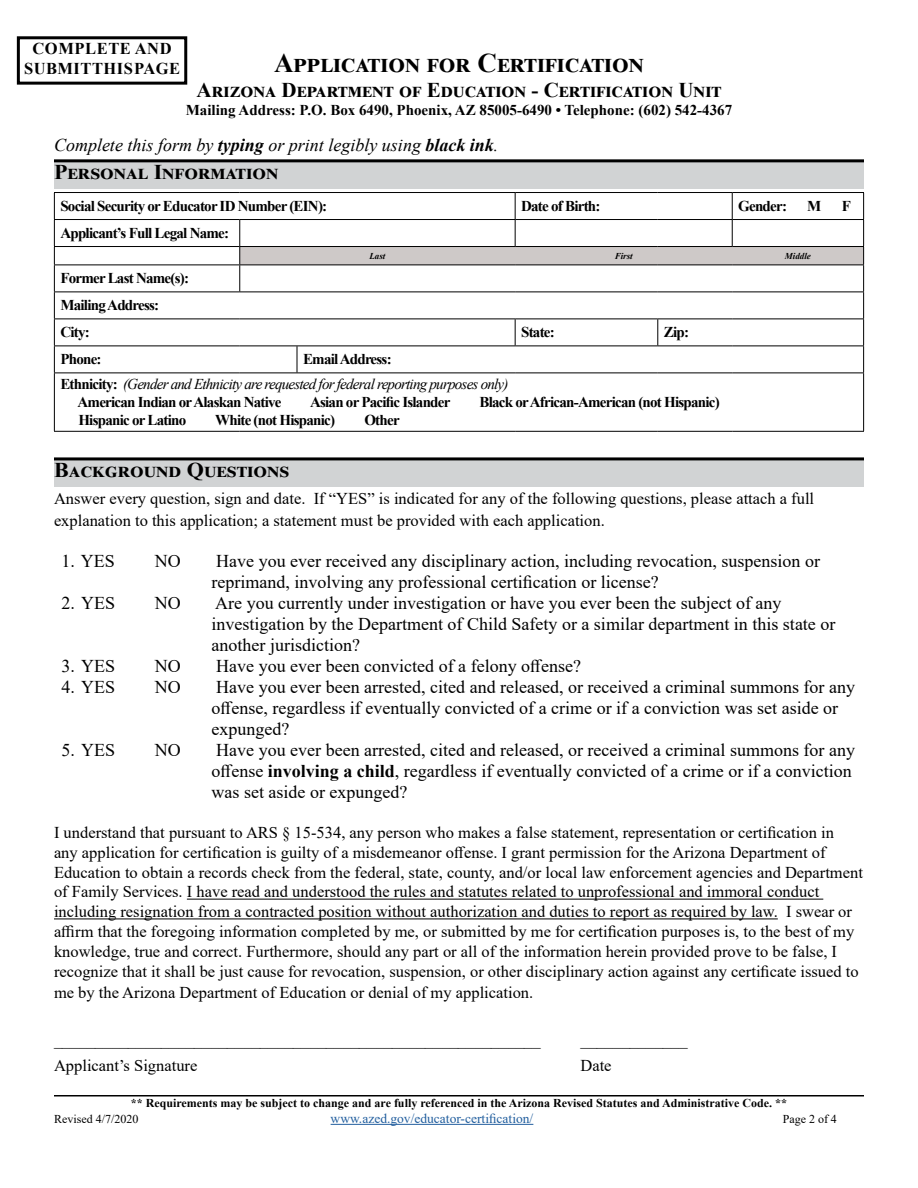
<style>
.page{position:relative;width:918px;height:1188px;background:#fff}
.page>*{position:absolute;margin:0;border:0;box-sizing:border-box;transform-origin:0 0}
.t1{font:700 27px "Times New Roman";letter-spacing:.025em;color:#000}
.t2{font:700 21px "Times New Roman";letter-spacing:.01em;color:#000}
.t3{font:700 21px "Times New Roman";letter-spacing:.01em;color:#000;scale:1.05 1}
.t4{font:18px/21px "Times New Roman";color:#000}
.t5{font:italic 18px "Times New Roman";color:#000}
.t6{font:16.5px/19.8px "Times New Roman";color:#000}
.t7{font:700 16.5px/19.8px "Times New Roman";letter-spacing:.03em;color:#000;text-align:center}
.t8{font:700 15px/27px "Times New Roman";letter-spacing:-.05em;color:#000}
.t9{font:italic 15px/24.9px "Times New Roman";letter-spacing:-.05em;color:#000}
.t10{font:700 15px "Times New Roman";color:#000}
.t11{font:13.5px "Times New Roman";color:#215e9e}
.t12{font:700 12px "Times New Roman";color:#000}
.t13{font:12px "Times New Roman";color:#000}
.t14{font:italic 700 9px "Times New Roman";color:#000}
.s1{font-weight:700}
.s2{font-weight:700;font-style:normal}
</style>
<div class="page">
<hr style="left:331px;top:1124px;width:202px;height:1px;background:#215e9e">
<hr style="left:54px;top:1095px;width:810px;height:1px;background:#000">
<div style="left:17px;top:36px;width:170px;height:49px;border:3px solid #000"></div>
<div style="left:54px;top:161px;width:810px;height:28px;background:#d1d3d4"></div>
<hr style="left:54px;top:159px;width:810px;height:3px;background:#000">
<hr style="left:54px;top:192px;width:186px;height:1px;background:#000">
<hr style="left:240px;top:192px;width:57px;height:1px;background:#000">
<hr style="left:297px;top:192px;width:218px;height:1px;background:#000">
<hr style="left:515px;top:192px;width:143px;height:1px;background:#000">
<hr style="left:658px;top:192px;width:74px;height:1px;background:#000">
<hr style="left:732px;top:192px;width:132px;height:1px;background:#000">
<hr style="left:54px;top:219px;width:186px;height:1px;background:#000">
<hr style="left:54px;top:265px;width:186px;height:1px;background:#000">
<hr style="left:54px;top:292px;width:186px;height:1px;background:#000">
<hr style="left:54px;top:319px;width:186px;height:1px;background:#000">
<hr style="left:54px;top:346px;width:186px;height:1px;background:#000">
<hr style="left:54px;top:373px;width:186px;height:1px;background:#000">
<hr style="left:54px;top:373px;width:1px;height:58px;background:#000">
<hr style="left:240px;top:373px;width:57px;height:1px;background:#000">
<hr style="left:297px;top:373px;width:218px;height:1px;background:#000">
<hr style="left:515px;top:373px;width:143px;height:1px;background:#000">
<hr style="left:658px;top:373px;width:74px;height:1px;background:#000">
<hr style="left:732px;top:373px;width:132px;height:1px;background:#000">
<hr style="left:863px;top:373px;width:1px;height:58px;background:#000">
<hr style="left:54px;top:431px;width:186px;height:1px;background:#000">
<hr style="left:240px;top:431px;width:57px;height:1px;background:#000">
<hr style="left:297px;top:431px;width:218px;height:1px;background:#000">
<hr style="left:515px;top:431px;width:143px;height:1px;background:#000">
<hr style="left:658px;top:431px;width:74px;height:1px;background:#000">
<hr style="left:732px;top:431px;width:132px;height:1px;background:#000">
<hr style="left:54px;top:246px;width:186px;height:1px;background:#000">
<svg style="left:54px;top:193px;width:1px;height:180px"></svg>
<svg style="left:239px;top:193px;width:625px;height:180px"></svg>
<div style="left:54px;top:459px;width:810px;height:27px;background:#d1d3d4"></div>
<hr style="left:54px;top:457px;width:810px;height:3px;background:#000">
<hr style="left:187px;top:899px;width:636px;height:1px;background:#000">
<hr style="left:54px;top:919px;width:724px;height:1px;background:#000">
<p class="t7" style="left:24px;top:38px;width:157px">COMPLETE AND<br>SUBMIT THIS PAGE</p>
<h1 class="t1" style="left:274px;top:44px;width:371px">Application for Certification</h1>
<p class="t2" style="left:197px;top:75px;width:526px">Arizona Department of Education - Certification Unit</p>
<p class="t10" style="left:186px;top:100px;width:548px">Mailing Address: P.O. Box 6490, Phoenix, AZ 85005-6490 • Telephone: (602) 542-4367</p>
<p class="t5" style="left:54px;top:132px;width:446px">Complete this form by <span class="s1">typing</span> or print legibly using <span class="s1">black ink</span>.</p>
<p class="t3" style="left:54px;top:157px;width:215px">Personal Information</p>
<p class="t8" style="left:60px;top:192px;width:268px">Social Security or Educator ID Number (EIN):</p>
<p class="t8" style="left:521px;top:192px;width:81px">Date of Birth:</p>
<p class="t8" style="left:738px;top:192px;width:50px">Gender:</p>
<p class="t8" style="left:807px;top:192px;width:16px">M</p>
<p class="t8" style="left:842px;top:192px;width:11px">F</p>
<p class="t8" style="left:60px;top:219px;width:170px">Applicant’s Full Legal Name:</p>
<p class="t14" style="left:369px;top:249px;width:18px">Last</p>
<p class="t14" style="left:615px;top:249px;width:20px">First</p>
<p class="t14" style="left:785px;top:249px;width:28px">Middle</p>
<p class="t8" style="left:60px;top:265px;width:130px">Former Last Name(s):<br>Mailing Address:<br>City:</p>
<p class="t8" style="left:521px;top:319px;width:35px">State:</p>
<p class="t8" style="left:664px;top:319px;width:27px">Zip:</p>
<p class="t9" style="left:60px;top:347px;width:450px;text-indent:243px"><span class="s2">Email Address:<br>Ethnicity:</span> (Gender and Ethnicity are requested for federal reporting purposes only)</p>
<p class="t8" style="left:78px;top:388px;width:206px">American Indian or Alaskan Native</p>
<p class="t8" style="left:310px;top:388px;width:142px">Asian or Pacific Islander</p>
<p class="t8" style="left:479px;top:388px;width:242px">Black or African-American (not Hispanic)</p>
<p class="t8" style="left:78px;top:406px;width:109px">Hispanic or Latino</p>
<p class="t8" style="left:215px;top:406px;width:121px">White (not Hispanic)</p>
<p class="t8" style="left:364px;top:406px;width:37px">Other</p>
<p class="t8" style="left:60px;top:346px;width:43px">Phone:</p>
<p class="t3" style="left:54px;top:455px;width:226px">Background Questions</p>
<p class="t6" style="left:54px;top:487px;width:762px;line-height:21.6px">Answer every question, sign and date. If “YES” is indicated for any of the following questions, please attach a full explanation to this application; a statement must be provided with each application.</p>
<p class="t4" style="left:62px;top:550px;width:55px">1. YES</p>
<p class="t4" style="left:155px;top:550px;width:27px">NO</p>
<p class="t4" style="left:212px;top:550px;width:610px">Have you ever received any disciplinary action, including revocation, suspension or reprimand, involving any professional certification or license?</p>
<p class="t4" style="left:62px;top:592px;width:55px">2. YES</p>
<p class="t4" style="left:155px;top:592px;width:27px">NO</p>
<p class="t4" style="left:212px;top:592px;width:625px">Are you currently under investigation or have you ever been the subject of any investigation by the Department of Child Safety or a similar department in this state or another jurisdiction?</p>
<p class="t4" style="left:62px;top:655px;width:55px">3. YES</p>
<p class="t4" style="left:155px;top:655px;width:27px">NO</p>
<p class="t4" style="left:216px;top:655px;width:366px">Have you ever been convicted of a felony offense?</p>
<p class="t4" style="left:62px;top:676px;width:55px">4. YES</p>
<p class="t4" style="left:155px;top:676px;width:27px">NO</p>
<p class="t4" style="left:212px;top:676px;width:645px">Have you ever been arrested, cited and released, or received a criminal summons for any offense, regardless if eventually convicted of a crime or if a conviction was set aside or expunged?</p>
<p class="t4" style="left:62px;top:739px;width:55px">5. YES</p>
<p class="t4" style="left:155px;top:739px;width:27px">NO</p>
<p class="t4" style="left:212px;top:739px;width:645px">Have you ever been arrested, cited and released, or received a criminal summons for any offense <span class="s1">involving a child</span>, regardless if eventually convicted of a crime or if a conviction was set aside or expunged?</p>
<p class="t6" style="left:54px;top:822px;width:810px">I understand that pursuant to ARS § 15-534, any person who makes a false statement, representation or certification in<br>any application for certification is guilty of a misdemeanor offense. I grant permission for the Arizona Department of Education to obtain a records check from the federal, state, county, and/or local law enforcement agencies and Department of Family Services. I have read and understood the rules and statutes related to unprofessional and immoral conduct including resignation from a contracted position without authorization and duties to report as required by law. I swear or affirm that the foregoing information completed by me, or submitted by me for certification purposes is, to the best of my knowledge, true and correct. Furthermore, should any part or all of the information herein provided prove to be false, I recognize that it shall be just cause for revocation, suspension, or other disciplinary action against any certificate issued to</p>
<p class="t6" style="left:54px;top:982px;width:481px">me by the Arizona Department of Education or denial of my application.</p>
<p class="t6" style="left:54px;top:1029px;width:488px">___________________________________________________________</p>
<p class="t6" style="left:580px;top:1029px;width:109px">_____________</p>
<p class="t6" style="left:54px;top:1056px;width:145px">Applicant’s Signature</p>
<p class="t6" style="left:580px;top:1056px;width:33px">Date</p>
<p class="t12" style="left:131px;top:1094px;width:658px">** Requirements may be subject to change and are fully referenced in the Arizona Revised Statutes and Administrative Code. **</p>
<p class="t13" style="left:54px;top:1110px;width:86px">Revised 4/7/2020</p>
<p class="t11" style="left:331px;top:1109px;width:204px">www.azed.gov/educator-certification/</p>
<p class="t13" style="left:783px;top:1110px;width:56px">Page 2 of 4</p>
</div>
